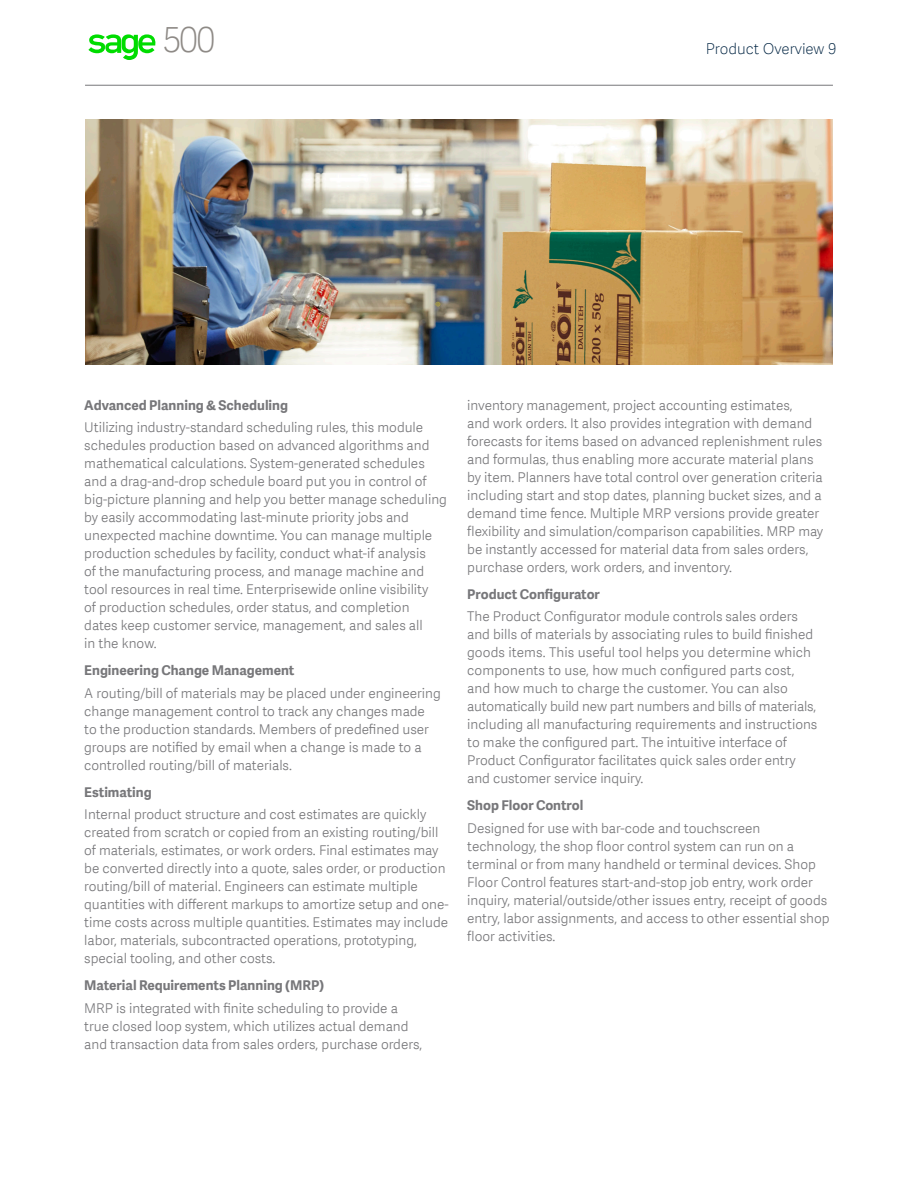
<style>
.page{position:relative;width:918px;height:1188px;background:#fff}
.page>*{position:absolute;margin:0;border:0;box-sizing:border-box;transform-origin:0 0}
.t1{font:34.65px "Adelle Sans SAGE Th";color:#8e8a86}
.t2{font:15px "Adelle Sans SAGE Th";color:#002442}
.Body{font:13.5px/18px "Adelle Sans SAGE Lt";color:#77777a}
.Header_Level_2{font:700 13.5px "Adelle Sans SAGE";color:#77777a}
</style>
<div class="page">
<hr style="left:85px;top:85px;width:748px;height:1px;background:#77777a">
<img style="left:86px;top:119px;width:746px;height:245px">
<svg style="left:88px;top:34px;width:68px;height:26px"></svg>
<h1 class="t1" style="left:163px;top:16px;width:54px">500</h1>
<p class="t2" style="left:706px;top:38px;width:132px">Product Overview 9</p>
<p class="Header_Level_2" style="left:84px;top:395px;width:205px">Advanced Planning &amp; Scheduling</p>
<p class="Body" style="left:84px;top:418px;width:364px">Utilizing industry-standard scheduling rules, this module schedules production based on advanced algorithms and mathematical calculations. System-generated schedules and a drag-and-drop schedule board put you in control of big-picture planning and help you better manage scheduling by easily accommodating last-minute priority jobs and unexpected machine downtime. You can manage multiple production schedules by facility, conduct what-if analysis<br>of the manufacturing process, and manage machine and tool resources in real time. Enterprisewide online visibility<br>of production schedules, order status, and completion<br>dates keep customer service, management, and sales all<br>in the know.</p>
<p class="Header_Level_2" style="left:84px;top:660px;width:212px">Engineering Change Management</p>
<p class="Body" style="left:84px;top:683px;width:358px">A routing/bill of materials may be placed under engineering change management control to track any changes made to the production standards. Members of predefined user groups are notified by email when a change is made to a controlled routing/bill of materials.</p>
<p class="Header_Level_2" style="left:84px;top:782px;width:69px">Estimating</p>
<p class="Body" style="left:84px;top:805px;width:366px">Internal product structure and cost estimates are quickly created from scratch or copied from an existing routing/bill of materials, estimates, or work orders. Final estimates may be converted directly into a quote, sales order, or production routing/bill of material. Engineers can estimate multiple quantities with different markups to amortize setup and one&shy;time costs across multiple quantities. Estimates may include labor, materials, subcontracted operations, prototyping, special tooling, and other costs.</p>
<p class="Header_Level_2" style="left:84px;top:975px;width:242px">Material Requirements Planning (MRP)</p>
<p class="Body" style="left:84px;top:998px;width:340px">MRP is integrated with finite scheduling to provide a true closed loop system, which utilizes actual demand and transaction data from sales orders, purchase orders,</p>
<p class="Body" style="left:467px;top:395px;width:358px">inventory management, project accounting estimates,<br>and work orders. It also provides integration with demand forecasts for items based on advanced replenishment rules and formulas, thus enabling more accurate material plans by item. Planners have total control over generation criteria including start and stop dates, planning bucket sizes, and a demand time fence. Multiple MRP versions provide greater flexibility and simulation/comparison capabilities. MRP may be instantly accessed for material data from sales orders, purchase orders, work orders, and inventory.</p>
<p class="Header_Level_2" style="left:467px;top:584px;width:134px">Product Configurator</p>
<p class="Body" style="left:467px;top:607px;width:352px">The Product Configurator module controls sales orders and bills of materials by associating rules to build finished goods items. This useful tool helps you determine which components to use, how much configured parts cost, and how much to charge the customer. You can also automatically build new part numbers and bills of materials, including all manufacturing requirements and instructions to make the configured part. The intuitive interface of Product Configurator facilitates quick sales order entry and customer service inquiry.</p>
<p class="Header_Level_2" style="left:467px;top:795px;width:118px">Shop Floor Control</p>
<p class="Body" style="left:467px;top:818px;width:364px">Designed for use with bar-code and touchscreen technology, the shop floor control system can run on a terminal or from many handheld or terminal devices. Shop Floor Control features start-and-stop job entry, work order inquiry, material/outside/other issues entry, receipt of goods entry, labor assignments, and access to other essential shop floor activities.</p>
</div>
